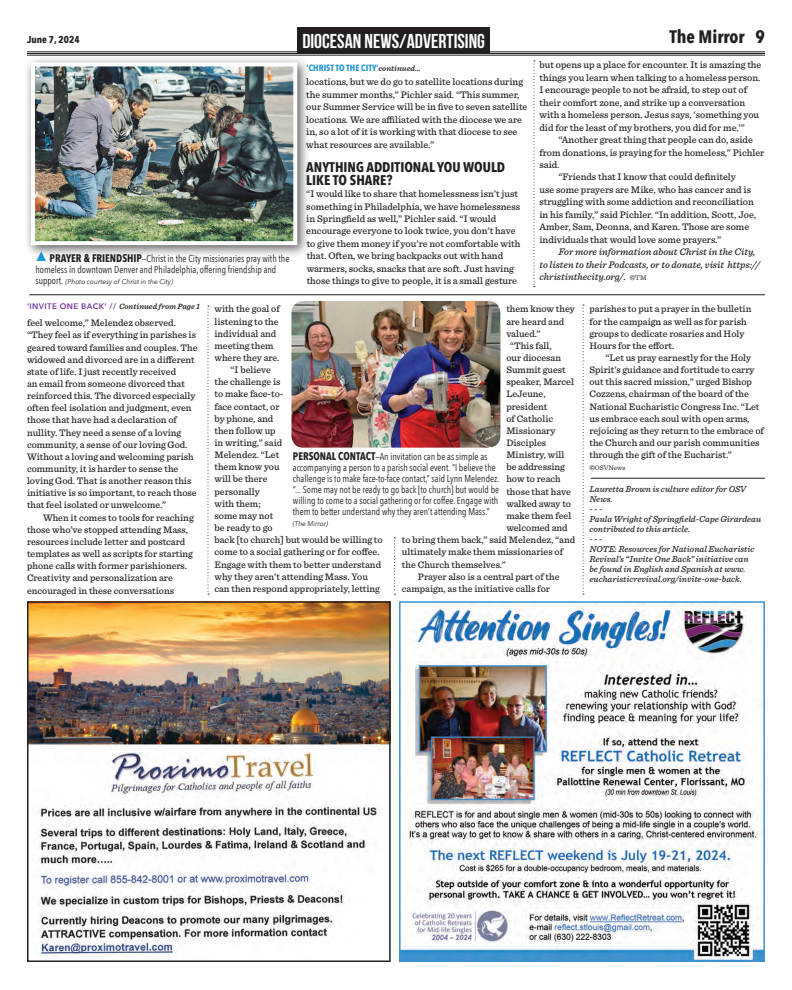
<style>
.page{position:relative;width:792px;height:990px;background:#fff}
.page>*{position:absolute;margin:0;border:0;box-sizing:border-box;transform-origin:0 0}
.Subhead{font:700 20px "Bebas Neue";color:#fff}
.t1{font:700 18px "Avenir Next Condensed";color:#231f20}
.Subhead-Viewpoints{font:700 14px/13px "Avenir Next Condensed";color:#231f20}
.Full_caption{font:10px/11px "Avenir Next Condensed";color:#231f20;scale:.95 1}
.t2{font:700 10px "Avenir Next Condensed";color:#231f20}
.t3{font:500 9.9px/12.5px "Sentinel";color:#231f20}
.t4{font:italic 500 9.9px/12.5px "Sentinel";color:#231f20}
.t5{font:500 9.8px/12.2px "Sentinel";color:#231f20}
.t6{font:italic 500 9px/10px "Sentinel";color:#231f20}
.Subhead-Viewpoints-2{font:700 9px "Avenir Next Condensed";color:#2395ce}
.t7{font:italic 600 8px "Sentinel";color:#231f20}
.Full_caption-2{font:italic 7px "Avenir Next";color:#231f20;scale:.95 1}
.t8{font:7px "Sentinel";letter-spacing:-.005em;color:#231f20}
.s1{font-weight:700;font-size:7px}
.s2{font-weight:400;font-style:normal;font-size:7px}
.s3{font-family:"Sentinel";font-weight:600;font-style:italic;font-size:8px;color:#231f20}
.s4{font-weight:700;font-size:11px}
.s5{font-family:"Avenir Next Condensed";font-style:normal;font-size:10px}
.s6{font-family:"Avenir Next";font-style:normal;color:#713694}
.s7{font-weight:700;font-style:italic}
</style>
<div class="page">
<img style="left:291px;top:301px;width:209px;height:147px">
<svg style="left:207px;top:306px;width:2px;height:289px"></svg>
<svg style="left:394px;top:537px;width:1px;height:58px"></svg>
<svg style="left:582px;top:305px;width:2px;height:290px"></svg>
<hr style="left:591px;top:478px;width:174px;height:1px;background:#231f20">
<img style="left:29px;top:603px;width:360px;height:354px">
<div style="left:27px;top:601px;width:364px;height:361px;border:1px solid #231f20"></div>
<img style="left:401px;top:603px;width:362px;height:357px">
<div style="left:399px;top:601px;width:366px;height:361px;border:1px solid #3991ce"></div>
<div style="left:297px;top:27px;width:193px;height:27px;background:#231f20"></div>
<svg style="left:533px;top:60px;width:2px;height:227px"></svg>
<hr style="left:29px;top:294px;width:736px;height:1px;background:#231f20">
<svg style="left:36px;top:259px;width:10px;height:2px"></svg>
<div style="left:24px;top:55px;width:287px;height:204px;background:#231f20;opacity:.75"></div>
<img style="left:36px;top:67px;width:256px;height:173px">
<div style="left:31px;top:62px;width:266px;height:183px;border:4px solid #fff"></div>
<hr style="left:27px;top:51px;width:738px;height:1px;background:#231f20">
<hr style="left:27px;top:53px;width:738px;height:1px;background:#231f20">
<hr style="left:27px;top:55px;width:738px;height:1px;background:#231f20">
<p class="t2" style="left:27px;top:33px;width:54px">June 7, 2024</p>
<h2 class="t1" style="left:669px;top:26px;width:97px">The Mirror 9</h2>
<p class="Subhead" style="left:302px;top:30px;width:184px">DIOCESAN NEWS/ADVERTISING</p>
<p class="t3" style="left:306px;top:75px;width:223px">locations, but we do go to satellite locations during the summer months,” Pichler said. “This summer, our Summer Service will be in five to seven satellite locations. We are affiliated with the diocese we are in, so a lot of it is working with that diocese to see what resources are available.”</p>
<p class="Subhead-Viewpoints" style="left:306px;top:160px;width:200px">ANYTHING ADDITIONAL YOU WOULD<br>LIKE TO SHARE?</p>
<p class="t3" style="left:306px;top:187px;width:216px">“I would like to share that homelessness isn’t just something in Philadelphia, we have homelessness in Springfield as well,” Pichler said. “I would encourage everyone to look twice, you don’t have to give them money if you’re not comfortable with that. Often, we bring backpacks out with hand warmers, socks, snacks that are soft. Just having those things to give to people, it is a small gesture</p>
<p class="t3" style="left:539px;top:58px;width:223px">but opens up a place for encounter. It is amazing the things you learn when talking to a homeless person.<br>I encourage people to not be afraid, to step out of their comfort zone, and strike up a conversation with a homeless person. Jesus says, ‘something you did for the least of my brothers, you did for me.’”</p>
<p class="t3" style="left:539px;top:133px;width:227px;text-indent:19px">“Another great thing that people can do, aside from donations, is praying for the homeless,” Pichler said.</p>
<p class="t3" style="left:539px;top:170px;width:218px;text-indent:19px">“Friends that I know that could definitely<br>use some prayers are Mike, who has cancer and is struggling with some addiction and reconciliation in his family,” said Pichler. “In addition, Scott, Joe, Amber, Sam, Deonna, and Karen. Those are some individuals that would love some prayers.”</p>
<p class="t4" style="left:539px;top:245px;width:222px;text-indent:19px">For more information about Christ in the City, to listen to their Podcasts, or to donate, visit https:// christinthecity.org/. <span class="s1">©</span><span class="s2">TM</span></p>
<p class="Subhead-Viewpoints-2" style="left:307px;top:62px;width:116px">‘CHRIST TO THE CITY’<span class="s3">continued...</span></p>
<p class="Full_caption" style="left:35px;top:252px;width:269px;text-indent:14px"><span class="s4">PRAYER &amp; FRIENDSHIP</span>—Christ in the City missionaries pray with the homeless in downtown Denver and Philadelphia, offering friendship and</p>
<p class="Full_caption-2" style="left:35px;top:275px;width:146px"><span class="s5">support.</span> (Photo courtesy of Christ in the City)</p>
<p class="t7" style="left:27px;top:301px;width:175px"><span class="s6">‘INVITE ONE BACK’ //</span> Continued from Page 1</p>
<p class="t5" style="left:27px;top:316px;width:172px">feel welcome,” Melendez observed. “They feel as if everything in parishes is geared toward families and couples. The widowed and divorced are in a different state of life. I just recently received<br>an email from someone divorced that reinforced this. The divorced especially often feel isolation and judgment, even those that have had a declaration of nullity. They need a sense of a loving community, a sense of our loving God.<br>Without a loving and welcoming parish community, it is harder to sense the loving God. That is another reason this initiative is so important, to reach those that feel isolated or unwelcome.”</p>
<p class="t5" style="left:27px;top:511px;width:168px;text-indent:16px">When it comes to tools for reaching those who’ve stopped attending Mass, resources include letter and postcard templates as well as scripts for starting phone calls with former parishioners.<br>Creativity and personalization are encouraged in these conversations</p>
<p class="t5" style="left:214px;top:302px;width:67px">with the goal of listening to the individual and meeting them where they are.</p>
<p class="t5" style="left:214px;top:363px;width:170px;text-indent:16px">“I believe<br>the challenge is<br>to make face-to-<br>face contact, or<br>by phone, and<br>then follow up<br>in writing,” said<br>Melendez. “Let<br>them know you<br>will be there<br>personally<br>with them;<br>some may not<br>be ready to go<br>back [to church] but would be willing to come to a social gathering or for coffee.<br>Engage with them to better understand why they aren’t attending Mass. You can then respond appropriately, letting</p>
<p class="t5" style="left:506px;top:302px;width:70px">them know they are heard and valued.”</p>
<p class="t5" style="left:510px;top:339px;width:43px">“This fall,</p>
<p class="t5" style="left:506px;top:351px;width:56px">our diocesan</p>
<p class="t5" style="left:506px;top:363px;width:61px">Summit guest</p>
<p class="t5" style="left:506px;top:375px;width:69px">speaker, Marcel</p>
<p class="t5" style="left:506px;top:388px;width:41px">LeJeune,</p>
<p class="t5" style="left:506px;top:400px;width:43px">president</p>
<p class="t5" style="left:506px;top:412px;width:48px">of Catholic</p>
<p class="t5" style="left:506px;top:424px;width:50px">Missionary</p>
<p class="t5" style="left:506px;top:436px;width:41px">Disciples</p>
<p class="t5" style="left:506px;top:448px;width:60px">Ministry, will</p>
<p class="t5" style="left:506px;top:460px;width:60px">be addressing</p>
<p class="t5" style="left:506px;top:473px;width:56px">how to reach</p>
<p class="t5" style="left:506px;top:485px;width:66px">those that have</p>
<p class="t5" style="left:506px;top:497px;width:66px">walked away to</p>
<p class="t5" style="left:506px;top:509px;width:67px">make them feel</p>
<p class="t5" style="left:506px;top:521px;width:63px">welcomed and</p>
<p class="t5" style="left:402px;top:533px;width:175px">to bring them back,” said Melendez, “and</p>
<p class="t5" style="left:402px;top:545px;width:163px">ultimately make them missionaries of</p>
<p class="t5" style="left:402px;top:558px;width:105px">the Church themselves.”</p>
<p class="t5" style="left:402px;top:570px;width:159px;text-indent:16px">Prayer also is a central part of the campaign, as the initiative calls for</p>
<p class="Full_caption" style="left:293px;top:450px;width:219px"><span class="s4">PERSONAL CONTACT</span>—An invitation can be as simple as accompanying a person to a parish social event. “I believe the challenge is to make face-to-face contact,” said Lynn Melendez. “... Some may not be ready to go back [to church] but would be willing to come to a social gathering or for coffee. Engage with them to better understand why they aren’t attending Mass.”</p>
<p class="Full_caption-2" style="left:293px;top:517px;width:39px">(The Mirror)</p>
<p class="t5" style="left:589px;top:302px;width:163px">parishes to put a prayer in the bulletin for the campaign as well as for parish groups to dedicate rosaries and Holy Hours for the effort.</p>
<p class="t5" style="left:589px;top:351px;width:176px;text-indent:16px">“Let us pray earnestly for the Holy Spirit’s guidance and fortitude to carry out this sacred mission,” urged Bishop Cozzens, chairman of the board of the National Eucharistic Congress Inc. “Let us embrace each soul with open arms, rejoicing as they return to the embrace of the Church and our parish communities through the gift of the Eucharist.”</p>
<p class="t8" style="left:589px;top:463px;width:38px"><span class="s7">©</span>OSVNews</p>
<p class="t6" style="left:589px;top:484px;width:158px">Lauretta Brown is culture editor for OSV<br>News.</p>
<p class="t6" style="left:589px;top:504px;width:14px">- - -</p>
<p class="t6" style="left:589px;top:514px;width:173px">Paula Wright of Springfield-Cape Girardeau contributed to this article.</p>
<p class="t6" style="left:589px;top:534px;width:14px">- - -</p>
<p class="t6" style="left:589px;top:544px;width:167px">NOTE: Resources for National Eucharistic Revival’s “Invite One Back” initiative can be found in English and Spanish at www. eucharisticrevival.org/invite-one-back.</p>
</div>
